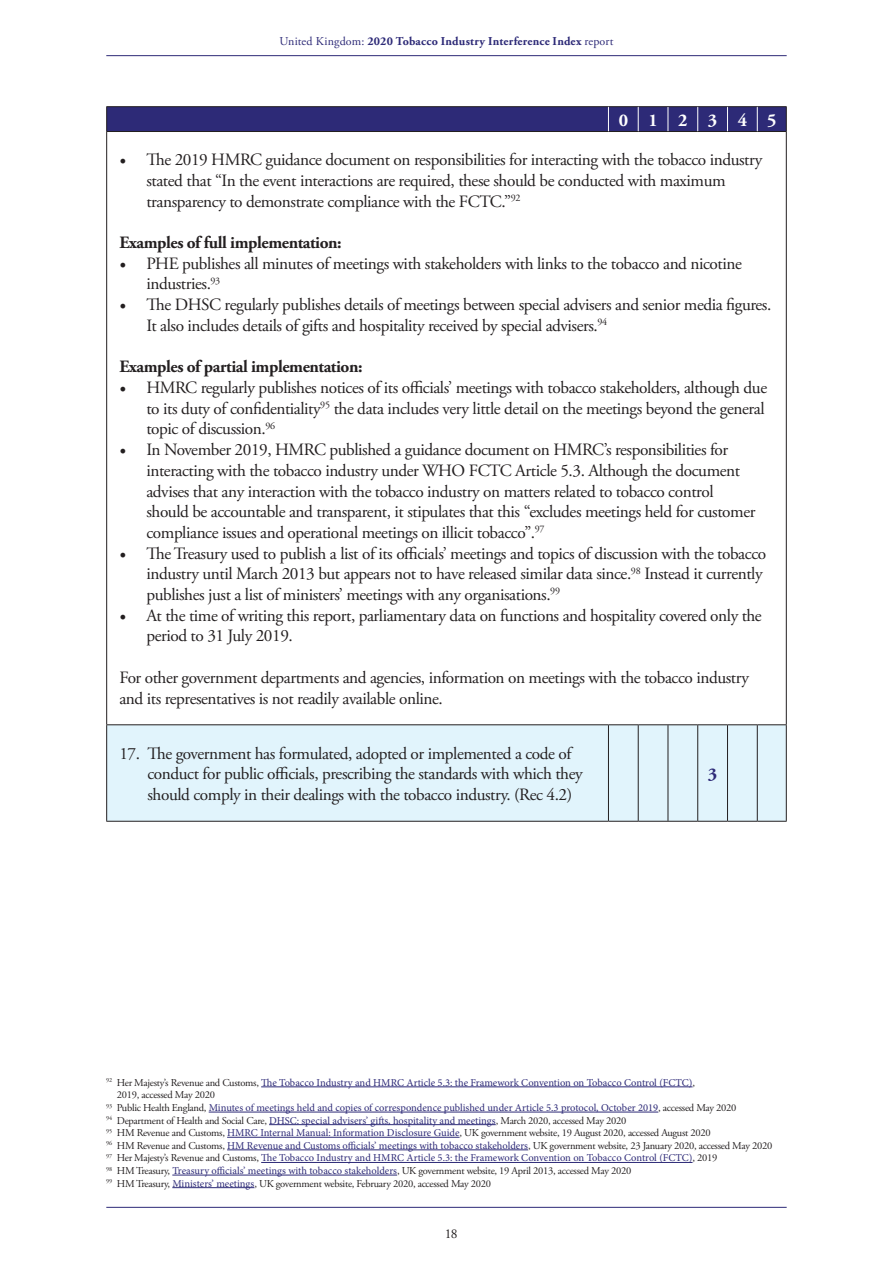
<style>
.page{position:relative;width:893px;height:1263px;background:#fff}
.page>*{position:absolute;margin:0;border:0;box-sizing:border-box;transform-origin:0 0}
.t1{font:700 18px "Adobe Garamond Pro";color:#fff}
.t2{font:700 18px "Adobe Garamond Pro";color:#2d2a77}
.t3{font:17.25px/20.7px "Adobe Garamond Pro";letter-spacing:-.025em;color:#231f20}
.t4{font:700 17.25px "Adobe Garamond Pro";letter-spacing:-.025em;color:#231f20}
.t5{font:13.5px "Adobe Garamond Pro";color:#231f20}
.t6{font:700 12px "Adobe Garamond Pro";letter-spacing:.02em;color:#2d2a77}
.t7{font:10.5px "Adobe Garamond Pro";letter-spacing:-.025em;color:#231f20}
.t8{font:10.5px/12.6px "Minion Pro";letter-spacing:-.005em;color:#2d2a77}
.s1{font-weight:400}
.s2{font-family:"Minion Pro";font-size:18px}
.s3{font-family:"Adobe Garamond Pro";color:#231f20}
.s4{font-family:"Minion Pro";color:#2d2a77}
</style>
<div class="page">
<hr style="left:106px;top:55px;width:681px;height:1px;background:#2d2a77">
<hr style="left:106px;top:1207px;width:681px;height:1px;background:#2d2a77">
<div style="left:107px;top:725px;width:679px;height:96px;background:#e1f4fc"></div>
<hr style="left:106px;top:132px;width:1px;height:592px;background:#231f20">
<hr style="left:786px;top:132px;width:1px;height:592px;background:#231f20">
<hr style="left:106px;top:724px;width:502px;height:1px;background:#231f20">
<hr style="left:106px;top:725px;width:1px;height:96px;background:#231f20">
<hr style="left:608px;top:724px;width:30px;height:1px;background:#231f20">
<hr style="left:608px;top:725px;width:1px;height:96px;background:#231f20">
<hr style="left:638px;top:724px;width:30px;height:1px;background:#231f20">
<hr style="left:638px;top:725px;width:1px;height:96px;background:#231f20">
<hr style="left:668px;top:724px;width:30px;height:1px;background:#231f20">
<hr style="left:668px;top:725px;width:1px;height:96px;background:#231f20">
<svg style="left:698px;top:724px;width:29px;height:1px"></svg>
<hr style="left:697px;top:725px;width:1px;height:96px;background:#231f20">
<hr style="left:727px;top:724px;width:30px;height:1px;background:#231f20">
<hr style="left:727px;top:725px;width:1px;height:96px;background:#231f20">
<hr style="left:757px;top:724px;width:30px;height:1px;background:#231f20">
<hr style="left:757px;top:725px;width:1px;height:96px;background:#231f20">
<hr style="left:786px;top:725px;width:1px;height:96px;background:#231f20">
<hr style="left:106px;top:821px;width:502px;height:1px;background:#231f20">
<hr style="left:608px;top:821px;width:30px;height:1px;background:#231f20">
<hr style="left:638px;top:821px;width:30px;height:1px;background:#231f20">
<hr style="left:668px;top:821px;width:30px;height:1px;background:#231f20">
<svg style="left:698px;top:821px;width:29px;height:1px"></svg>
<hr style="left:727px;top:821px;width:30px;height:1px;background:#231f20">
<hr style="left:757px;top:821px;width:30px;height:1px;background:#231f20">
<svg style="left:106px;top:106px;width:681px;height:26px;background:#2f2b71"></svg>
<hr style="left:261px;top:1086px;width:431px;height:1px;background:#2d2a77">
<hr style="left:209px;top:1112px;width:449px;height:1px;background:#2d2a77">
<hr style="left:269px;top:1124px;width:227px;height:1px;background:#2d2a77">
<hr style="left:227px;top:1137px;width:232px;height:1px;background:#2d2a77">
<hr style="left:227px;top:1149px;width:301px;height:1px;background:#2d2a77">
<hr style="left:261px;top:1162px;width:431px;height:1px;background:#2d2a77">
<hr style="left:172px;top:1175px;width:225px;height:1px;background:#2d2a77">
<hr style="left:172px;top:1187px;width:82px;height:1px;background:#2d2a77">
<p class="t6" style="left:279px;top:34px;width:335px"><span class="s1">United Kingdom:</span> 2020 Tobacco Industry Interference Index <span class="s1">report</span></p>
<p class="t1" style="left:619px;top:109px;width:11px">0</p>
<p class="t1" style="left:648px;top:109px;width:11px">1</p>
<p class="t1" style="left:678px;top:109px;width:11px">2</p>
<p class="t1" style="left:708px;top:109px;width:11px">3</p>
<p class="t1" style="left:738px;top:109px;width:11px">4</p>
<p class="t1" style="left:767px;top:109px;width:11px">5</p>
<p class="t3" style="left:146px;top:150px;width:617px;text-indent:-27px"><span class="s2">•</span> The 2019 HMRC guidance document on responsibilities for interacting with the tobacco industry stated that “In the event interactions are required, these should be conducted with maximum transparency to demonstrate compliance with the FCTC.”<sup>92</sup></p>
<p class="t4" style="left:119px;top:233px;width:224px">Examples of full implementation:</p>
<p class="t3" style="left:146px;top:254px;width:597px;text-indent:-27px"><span class="s2">•</span> PHE publishes all minutes of meetings with stakeholders with links to the tobacco and nicotine industries.<sup>93</sup></p>
<p class="t3" style="left:146px;top:295px;width:626px;text-indent:-27px"><span class="s2">•</span> The DHSC regularly publishes details of meetings between special advisers and senior media figures.<br>It also includes details of gifts and hospitality received by special advisers.<sup>94</sup></p>
<p class="t4" style="left:119px;top:357px;width:245px">Examples of partial implementation:</p>
<p class="t3" style="left:146px;top:378px;width:622px;text-indent:-27px"><span class="s2">•</span> HMRC regularly publishes notices of its officials’ meetings with tobacco stakeholders, although due to its duty of confidentiality<sup>95</sup> the data includes very little detail on the meetings beyond the general topic of discussion.<sup>96</sup></p>
<p class="t3" style="left:146px;top:440px;width:610px;text-indent:-27px"><span class="s2">•</span> In November 2019, HMRC published a guidance document on HMRC’s responsibilities for interacting with the tobacco industry under WHO FCTC Article 5.3. Although the document advises that any interaction with the tobacco industry on matters related to tobacco control should be accountable and transparent, it stipulates that this “excludes meetings held for customer compliance issues and operational meetings on illicit tobacco”.<sup>97</sup></p>
<p class="t3" style="left:146px;top:543px;width:621px;text-indent:-27px"><span class="s2">•</span> The Treasury used to publish a list of its officials’ meetings and topics of discussion with the tobacco industry until March 2013 but appears not to have released similar data since.<sup>98</sup> Instead it currently publishes just a list of ministers’ meetings with any organisations.<sup>99</sup></p>
<p class="t3" style="left:146px;top:605px;width:617px;text-indent:-27px"><span class="s2">•</span> At the time of writing this report, parliamentary data on functions and hospitality covered only the period to 31 July 2019.</p>
<p class="t3" style="left:119px;top:668px;width:631px">For other government departments and agencies, information on meetings with the tobacco industry and its representatives is not readily available online.</p>
<p class="t3" style="left:147px;top:743px;width:437px;text-indent:-28px">17. The government has formulated, adopted or implemented a code of conduct for public officials, prescribing the standards with which they should comply in their dealings with the tobacco industry. (Rec 4.2)</p>
<p class="t2" style="left:708px;top:763px;width:11px">3</p>
<p class="t8" style="left:117px;top:1076px;width:580px;text-indent:-10px"><sup>92</sup> <span class="s3">Her Majesty’s Revenue and Customs,</span> The Tobacco Industry and HMRC Article 5.3: the Framework Convention on Tobacco Control (FCTC)<span class="s3">,<br>2019, accessed May 2020</span></p>
<p class="t8" style="left:106px;top:1101px;width:632px"><sup>93</sup> <span class="s3">Public Health England,</span> Minutes of meetings held and copies of correspondence published under Article 5.3 protocol, October 2019<span class="s3">, accessed May 2020</span></p>
<p class="t7" style="left:106px;top:1114px;width:522px"><sup>94</sup> Department of Health and Social Care, <span class="s4">DHSC: special advisers’ gifts, hospitality and meetings</span>, March 2020, accessed May 2020</p>
<p class="t7" style="left:106px;top:1126px;width:606px"><sup>95</sup> HM Revenue and Customs, <span class="s4">HMRC Internal Manual: Information Disclosure Guide</span>, UK government website, 19 August 2020, accessed August 2020</p>
<p class="t7" style="left:106px;top:1139px;width:667px"><sup>96</sup> HM Revenue and Customs, <span class="s4">HM Revenue and Customs officials’ meetings with tobacco stakeholders</span>, UK government website, 23 January 2020, accessed May 2020</p>
<p class="t8" style="left:106px;top:1152px;width:613px"><sup>97</sup> <span class="s3">Her Majesty’s Revenue and Customs,</span> The Tobacco Industry and HMRC Article 5.3: the Framework Convention on Tobacco Control (FCTC)<span class="s3">, 2019</span></p>
<p class="t7" style="left:106px;top:1164px;width:526px"><sup>98</sup> HM Treasury, <span class="s4">Treasury officials’ meetings with tobacco stakeholders</span>, UK government website, 19 April 2013, accessed May 2020</p>
<p class="t7" style="left:106px;top:1177px;width:386px"><sup>99</sup> HM Treasury, <span class="s4">Ministers’ meetings</span>, UK government website, February 2020, accessed May 2020</p>
<p class="t5" style="left:445px;top:1225px;width:14px">18</p>
</div>
